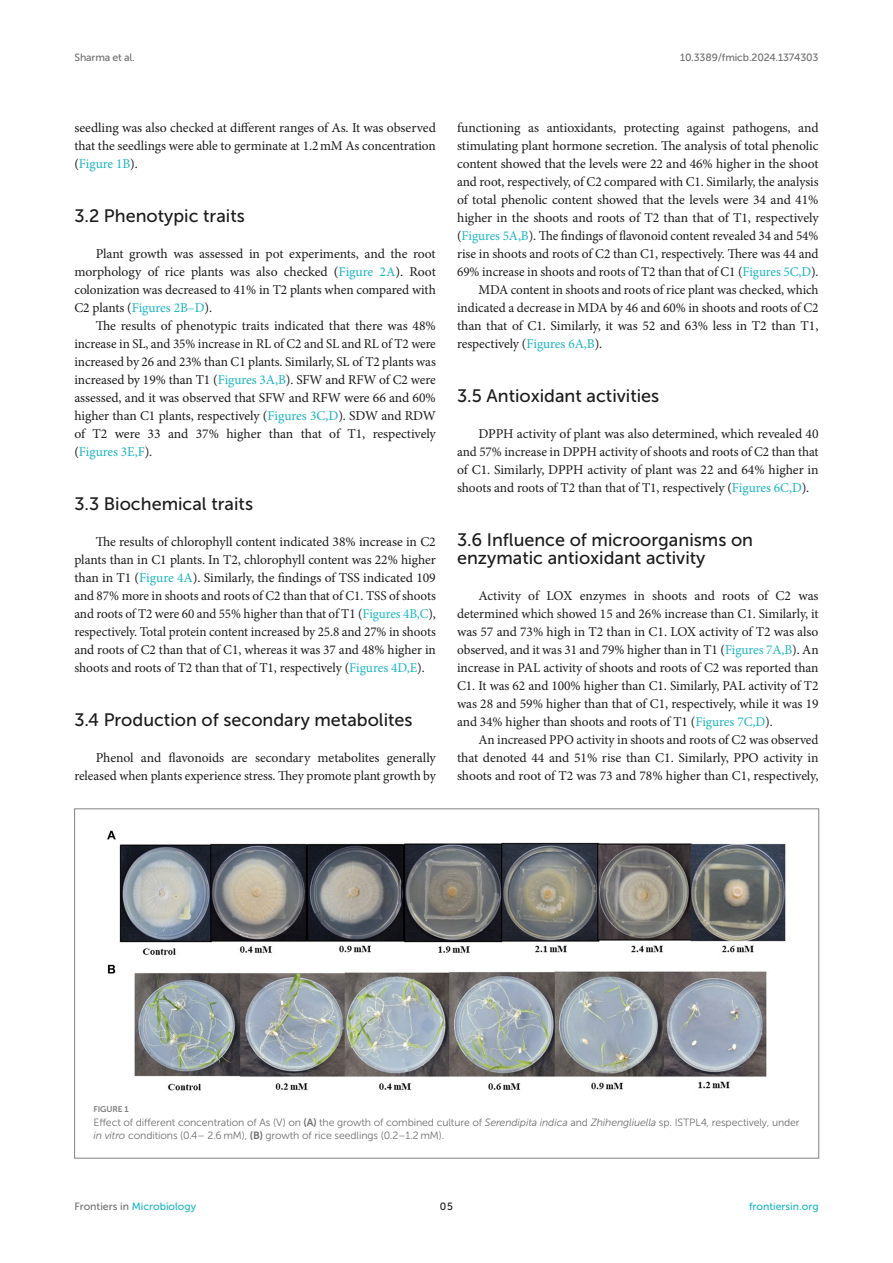
<style>
.page{position:relative;width:893px;height:1263px;background:#fff}
.page>*{position:absolute;margin:0;border:0;box-sizing:border-box;transform-origin:0 0}
.HEAD_2{font:18px/18px "Museo Sans 500";color:#1b1c1b}
.TEXT_FLUSH{font:13.5px/18px "Minion Pro";letter-spacing:-.005em;color:#1b1c1b;text-align:justify}
.TEXT{font:13.5px/18px "Minion Pro";letter-spacing:-.005em;color:#1b1c1b;text-align:justify}
.FIG_LEG{font:10.5px/13.5px "Museo Sans 300";letter-spacing:-.01em;color:#706f70}
.t1{font:10.5px "Museo Sans 500";color:#1db5c3}
.t2{font:10.5px "Museo Sans 500";letter-spacing:-.015em;color:#706f70}
.t3{font:10.5px "Museo Sans 500";color:#1b1c1b}
.FIG_HD{font:8.25px "Museo Sans 700";letter-spacing:-.01em;color:#7e7f7f}
.s1{color:#1db5c3}
.s2{font-family:"Museo Sans 700"}
.s3{font-style:italic}
.s4{color:#706f70}
</style>
<div class="page">
<img style="left:107px;top:830px;width:679px;height:261px">
<p class="t2" style="left:74px;top:51px;width:62px">Sharma et al.</p>
<p class="t2" style="left:680px;top:51px;width:140px">10.3389/fmicb.2024.1374303</p>
<p class="TEXT_FLUSH" style="left:74px;top:119px;width:363px">seedling was also checked at different ranges of As. It was observed that the seedlings were able to germinate at 1.2mM As concentration (<span class="s1">Figure 1B</span>).</p>
<p class="HEAD_2" style="left:74px;top:207px;width:172px">3.2 Phenotypic traits</p>
<p class="TEXT_FLUSH" style="left:74px;top:245px;width:363px;text-indent:21px">Plant growth was assessed in pot experiments, and the root morphology of rice plants was also checked (<span class="s1">Figure 2A</span>). Root colonization was decreased to 41% in T2 plants when compared with C2 plants (<span class="s1">Figures 2B–D</span>).</p>
<p class="TEXT" style="left:74px;top:317px;width:363px;text-indent:21px">The results of phenotypic traits indicated that there was 48% increase in SL, and 35% increase in RL of C2 and SL and RL of T2 were increased by 26 and 23% than C1 plants. Similarly, SL of T2 plants was increased by 19% than T1 (<span class="s1">Figures 3A,B</span>). SFW and RFW of C2 were assessed, and it was observed that SFW and RFW were 66 and 60% higher than C1 plants, respectively (<span class="s1">Figures 3C,D</span>). SDW and RDW of T2 were 33 and 37% higher than that of T1, respectively (<span class="s1">Figures 3E,F</span>).</p>
<p class="HEAD_2" style="left:74px;top:495px;width:180px">3.3 Biochemical traits</p>
<p class="TEXT_FLUSH" style="left:74px;top:533px;width:363px;text-indent:21px">The results of chlorophyll content indicated 38% increase in C2 plants than in C1 plants. In T2, chlorophyll content was 22% higher than in T1 (<span class="s1">Figure 4A</span>). Similarly, the findings of TSS indicated 109 and 87% more in shoots and roots of C2 than that of C1. TSS of shoots and roots of T2 were 60 and 55% higher than that of T1 (<span class="s1">Figures 4B,C</span>), respectively. Total protein content increased by 25.8 and 27% in shoots and roots of C2 than that of C1, whereas it was 37 and 48% higher in shoots and roots of T2 than that of T1, respectively (<span class="s1">Figures 4D,E</span>).</p>
<p class="HEAD_2" style="left:74px;top:711px;width:340px">3.4 Production of secondary metabolites</p>
<p class="TEXT_FLUSH" style="left:74px;top:749px;width:363px;text-align:right">Phenol and flavonoids are secondary metabolites generally released when plants experience stress. They promote plant growth by</p>
<p class="TEXT_FLUSH" style="left:457px;top:119px;width:363px">functioning as antioxidants, protecting against pathogens, and stimulating plant hormone secretion. The analysis of total phenolic content showed that the levels were 22 and 46% higher in the shoot and root, respectively, of C2 compared with C1. Similarly, the analysis of total phenolic content showed that the levels were 34 and 41% higher in the shoots and roots of T2 than that of T1, respectively (<span class="s1">Figures 5A,B</span>). The findings of flavonoid content revealed 34 and 54% rise in shoots and roots of C2 than C1, respectively. There was 44 and 69% increase in shoots and roots of T2 than that of C1 (<span class="s1">Figures 5C,D</span>).</p>
<p class="TEXT" style="left:457px;top:281px;width:363px;text-indent:21px">MDA content in shoots and roots of rice plant was checked, which indicated a decrease in MDA by 46 and 60% in shoots and roots of C2 than that of C1. Similarly, it was 52 and 63% less in T2 than T1, respectively (<span class="s1">Figures 6A,B</span>).</p>
<p class="HEAD_2" style="left:457px;top:387px;width:204px">3.5 Antioxidant activities</p>
<p class="TEXT_FLUSH" style="left:457px;top:425px;width:363px;text-indent:21px">DPPH activity of plant was also determined, which revealed 40 and 57% increase in DPPH activity of shoots and roots of C2 than that of C1. Similarly, DPPH activity of plant was 22 and 64% higher in shoots and roots of T2 than that of T1, respectively (<span class="s1">Figures 6C,D</span>).</p>
<p class="HEAD_2" style="left:457px;top:531px;width:297px">3.6 Influence of microorganisms on enzymatic antioxidant activity</p>
<p class="TEXT_FLUSH" style="left:457px;top:587px;width:363px;text-indent:21px">Activity of LOX enzymes in shoots and roots of C2 was determined which showed 15 and 26% increase than C1. Similarly, it was 57 and 73% high in T2 than in C1. LOX activity of T2 was also observed, and it was 31 and 79% higher than in T1 (<span class="s1">Figures 7A,B</span>). An increase in PAL activity of shoots and roots of C2 was reported than C1. It was 62 and 100% higher than C1. Similarly, PAL activity of T2 was 28 and 59% higher than that of C1, respectively, while it was 19 and 34% higher than shoots and roots of T1 (<span class="s1">Figures 7C,D</span>).</p>
<p class="TEXT" style="left:457px;top:731px;width:363px;text-indent:21px">An increased PPO activity in shoots and roots of C2 was observed that denoted 44 and 51% rise than C1. Similarly, PPO activity in shoots and root of T2 was 73 and 78% higher than C1, respectively,</p>
<p class="FIG_HD" style="left:94px;top:1105px;width:37px">FIGURE 1</p>
<p class="FIG_LEG" style="left:94px;top:1115px;width:708px">Effect of different concentration of As (V) on <span class="s2">(A)</span> the growth of combined culture of <span class="s3">Serendipita indica</span> and <span class="s3">Zhihengliuella</span> sp. ISTPL4, respectively, under <span class="s3">in vitro</span> conditions (0.4– 2.6 mM), <span class="s2">(B)</span> growth of rice seedlings (0.2–1.2 mM).</p>
<p class="t1" style="left:74px;top:1200px;width:123px"><span class="s4">Frontiers in</span> Microbiology</p>
<p class="t3" style="left:440px;top:1200px;width:14px">05</p>
<p class="t1" style="left:749px;top:1200px;width:71px">frontiersin.org</p>
</div>
